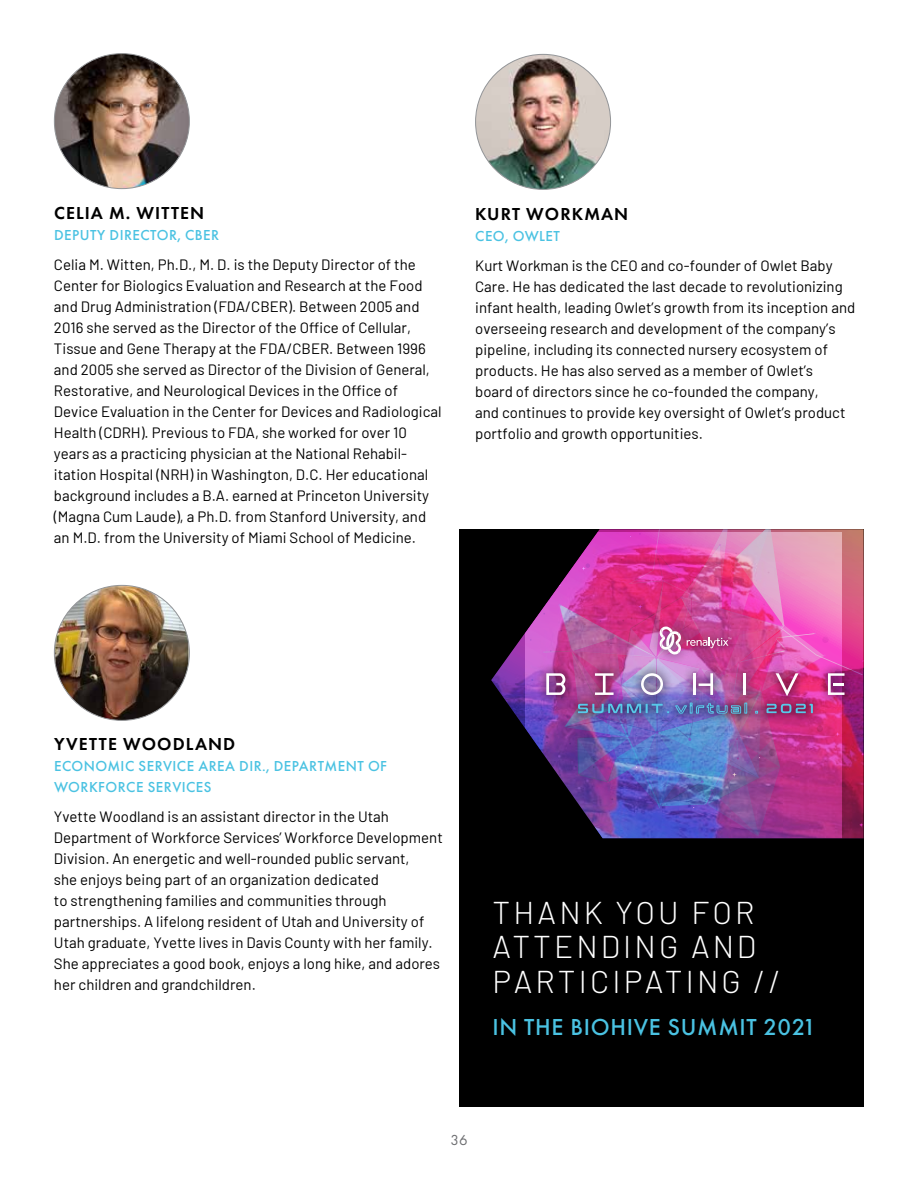
<style>
.page{position:relative;width:918px;height:1188px;background:#fff}
.page>*{position:absolute;margin:0;border:0;box-sizing:border-box;transform-origin:0 0}
.t1{font:50.85px/61.1px "Conthrax Sb";letter-spacing:.15em;color:#fff}
.t2{font:300 31.5px/34.5px "Barlow";letter-spacing:.1em;color:#fff}
.t3{font:500 24px "Futura PT";letter-spacing:.03em;color:#4ac2e2}
.t4{font:600 18px "Futura PT";letter-spacing:.06em;color:#000}
.t5{font:15px/21px "Barlow";color:#000}
.t6{font:500 15px/21px "Futura PT";letter-spacing:.03em;color:#4ac2e2}
.t7{font:15px "Futura PT";color:#6d6e71}
.s1{font-family:"Futura PT";font-weight:600;color:#4ac2e2}
</style>
<div class="page">
<img style="left:476px;top:54px;width:135px;height:135px;border-radius:68px">
<img style="left:54px;top:54px;width:135px;height:135px;border-radius:68px">
<img style="left:54px;top:585px;width:135px;height:135px;border-radius:68px">
<div style="left:459px;top:529px;width:405px;height:518px;background:#000"></div>
<img style="left:491px;top:633px;width:373px;height:205px">
<img style="left:525px;top:529px;width:339px;height:308px">
<div style="left:459px;top:839px;width:405px;height:268px;background:#000"></div>
<p class="t4" style="left:54px;top:202px;width:152px">CELIA M. WITTEN</p>
<p class="t6" style="left:54px;top:225px;width:167px">DEPUTY DIRECTOR, CBER</p>
<p class="t5" style="left:54px;top:253px;width:389px">Celia M. Witten, Ph.D., M. D. is the Deputy Director of the Center for Biologics Evaluation and Research at the Food and Drug Administration (FDA/CBER). Between 2005 and 2016 she served as the Director of the Office of Cellular, Tissue and Gene Therapy at the FDA/CBER. Between 1996 and 2005 she served as Director of the Division of General, Restorative, and Neurological Devices in the Office of Device Evaluation in the Center for Devices and Radiological Health (CDRH). Previous to FDA, she worked for over 10 years as a practicing physician at the National Rehabil&shy;itation Hospital (NRH) in Washington, D.C. Her educational background includes a B.A. earned at Princeton University (Magna Cum Laude), a Ph.D. from Stanford University, and an M.D. from the University of Miami School of Medicine.</p>
<p class="t4" style="left:475px;top:202px;width:154px">KURT WORKMAN</p>
<p class="t6" style="left:475px;top:225px;width:86px">CEO, OWLET</p>
<p class="t5" style="left:475px;top:254px;width:382px">Kurt Workman is the CEO and co-founder of Owlet Baby Care. He has dedicated the last decade to revolutionizing infant health, leading Owlet’s growth from its inception and overseeing research and development of the company’s pipeline, including its connected nursery ecosystem of products. He has also served as a member of Owlet’s<br>board of directors since he co-founded the company,<br>and continues to provide key oversight of Owlet’s product portfolio and growth opportunities.</p>
<p class="t4" style="left:54px;top:733px;width:183px">YVETTE WOODLAND</p>
<p class="t6" style="left:54px;top:756px;width:334px">ECONOMIC SERVICE AREA DIR., DEPARTMENT OF<br>WORKFORCE SERVICES</p>
<p class="t5" style="left:54px;top:805px;width:390px">Yvette Woodland is an assistant director in the Utah Department of Workforce Services’ Workforce Development Division. An energetic and well-rounded public servant,<br>she enjoys being part of an organization dedicated<br>to strengthening families and communities through partnerships. A lifelong resident of Utah and University of Utah graduate, Yvette lives in Davis County with her family.<br>She appreciates a good book, enjoys a long hike, and adores her children and grandchildren.</p>
<h1 class="t1" style="left:475px;top:881px;width:358px">DO NOT<br>ENTER <span class="s1">//</span></h1>
<h2 class="t2" style="left:492px;top:893px;width:290px">THANK YOU FOR<br>ATTENDING AND<br>PARTICIPATING //</h2>
<h3 class="t3" style="left:493px;top:1012px;width:325px">IN THE BIOHIVE SUMMIT 2021</h3>
<p class="t7" style="left:450px;top:1132px;width:19px">36</p>
</div>
